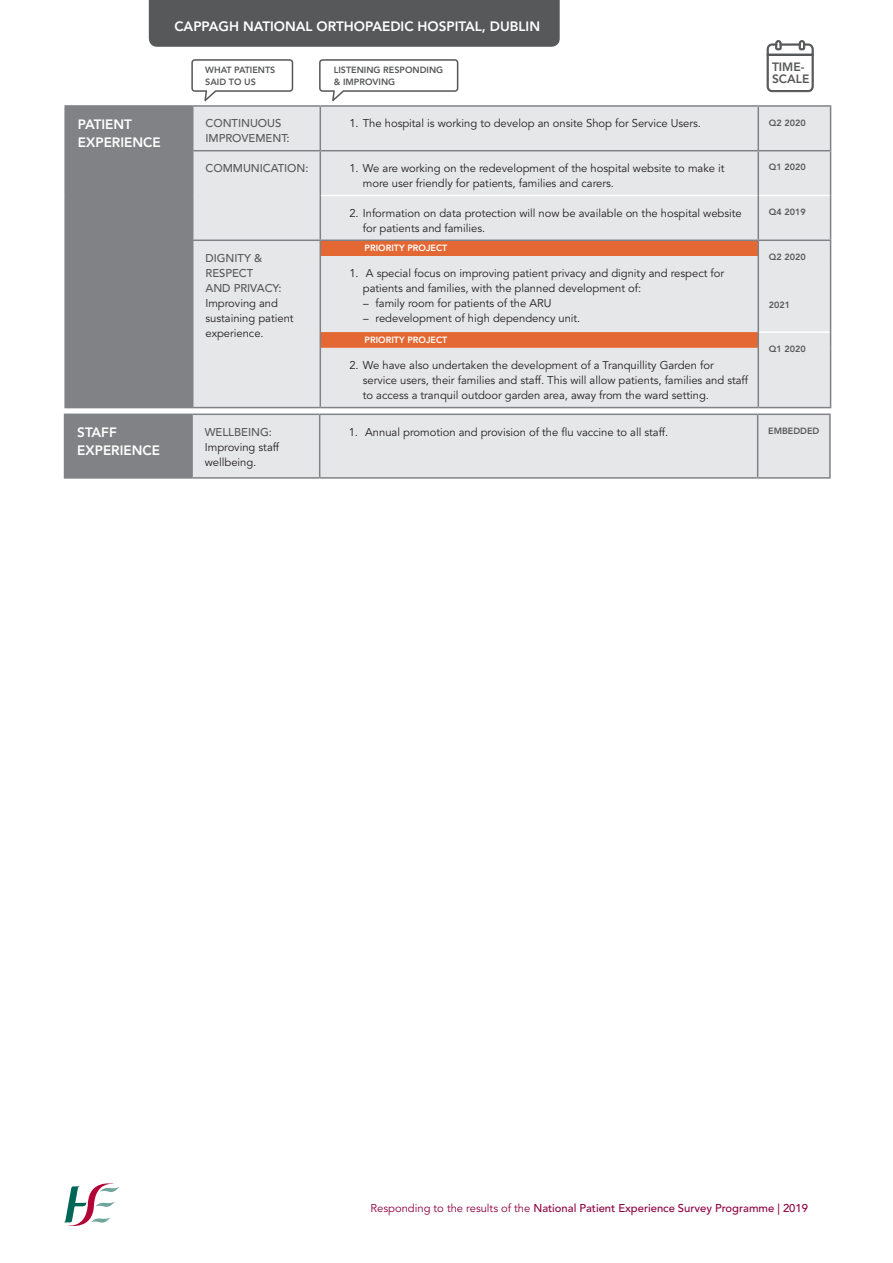
<style>
.page{position:relative;width:893px;height:1263px;background:#fff}
.page>*{position:absolute;margin:0;border:0;box-sizing:border-box;transform-origin:0 0}
.t1{font:800 13.5px/18px "Avenir LT Std";color:#fff}
.t2{font:800 12px/12px "Avenir LT Std";color:#57585a}
.t3{font:11.25px/15px "Avenir LT Std";letter-spacing:-.005em;color:#231f20}
.t4{font:500 11.25px "Avenir LT Std";letter-spacing:-.005em;color:#8d0043}
.t5{font:500 11.25px/15px "Avenir LT Std";letter-spacing:-.005em;color:#57585a}
.t6{font:800 9px/12px "Avenir LT Std";color:#57585a}
.t7{font:800 9px "Avenir LT Std";color:#fff}
.s1{font-weight:400}
</style>
<div class="page">
<svg style="left:191px;top:59px;width:102px;height:42px"></svg>
<svg style="left:319px;top:59px;width:139px;height:42px"></svg>
<svg style="left:767px;top:40px;width:47px;height:52px"></svg>
<svg style="left:64px;top:1183px;width:55px;height:43px"></svg>
<div style="left:65px;top:106px;width:128px;height:302px;background:#808285"></div>
<div style="left:193px;top:107px;width:637px;height:300px;background:#e6e7e9"></div>
<svg style="left:321px;top:241px;width:436px;height:107px;background:#e5c2b4"></svg>
<hr style="left:192px;top:239px;width:128px;height:2px;background:#808285">
<hr style="left:321px;top:195px;width:436px;height:1px;background:#fff">
<hr style="left:759px;top:195px;width:71px;height:1px;background:#fff">
<hr style="left:759px;top:331px;width:71px;height:2px;background:#fff">
<hr style="left:757px;top:107px;width:2px;height:43px;background:#808285">
<hr style="left:757px;top:151px;width:2px;height:44px;background:#808285">
<hr style="left:757px;top:195px;width:2px;height:44px;background:#808285">
<svg style="left:320px;top:241px;width:1px;height:15px"></svg>
<svg style="left:757px;top:241px;width:2px;height:15px"></svg>
<hr style="left:320px;top:256px;width:1px;height:76px;background:#808285">
<hr style="left:757px;top:256px;width:2px;height:76px;background:#808285">
<svg style="left:320px;top:332px;width:1px;height:16px"></svg>
<svg style="left:757px;top:332px;width:2px;height:16px"></svg>
<hr style="left:320px;top:348px;width:1px;height:59px;background:#808285">
<hr style="left:757px;top:348px;width:2px;height:59px;background:#808285">
<hr style="left:64px;top:105px;width:129px;height:2px;background:#808285">
<hr style="left:64px;top:107px;width:2px;height:44px;background:#808285">
<hr style="left:64px;top:151px;width:2px;height:44px;background:#808285">
<hr style="left:64px;top:195px;width:2px;height:45px;background:#808285">
<svg style="left:64px;top:240px;width:1px;height:16px"></svg>
<hr style="left:64px;top:256px;width:2px;height:76px;background:#808285">
<svg style="left:64px;top:332px;width:1px;height:16px"></svg>
<hr style="left:64px;top:348px;width:2px;height:59px;background:#808285">
<hr style="left:64px;top:407px;width:129px;height:1px;background:#808285">
<hr style="left:193px;top:407px;width:127px;height:1px;background:#808285">
<svg style="left:830px;top:241px;width:1px;height:15px"></svg>
<hr style="left:830px;top:256px;width:1px;height:76px;background:#808285">
<svg style="left:830px;top:332px;width:1px;height:16px"></svg>
<hr style="left:830px;top:348px;width:1px;height:59px;background:#808285">
<hr style="left:320px;top:407px;width:438px;height:1px;background:#808285">
<hr style="left:758px;top:407px;width:73px;height:1px;background:#808285">
<hr style="left:320px;top:107px;width:1px;height:43px;background:#808285">
<hr style="left:320px;top:151px;width:1px;height:44px;background:#808285">
<hr style="left:830px;top:151px;width:1px;height:44px;background:#808285">
<hr style="left:320px;top:195px;width:1px;height:44px;background:#808285">
<hr style="left:830px;top:195px;width:1px;height:44px;background:#808285">
<hr style="left:320px;top:239px;width:438px;height:2px;background:#808285">
<hr style="left:758px;top:239px;width:73px;height:2px;background:#808285">
<hr style="left:193px;top:105px;width:127px;height:2px;background:#808285">
<hr style="left:320px;top:105px;width:438px;height:2px;background:#808285">
<hr style="left:758px;top:105px;width:73px;height:2px;background:#808285">
<hr style="left:830px;top:107px;width:1px;height:43px;background:#808285">
<hr style="left:192px;top:150px;width:128px;height:1px;background:#808285">
<hr style="left:320px;top:150px;width:438px;height:1px;background:#808285">
<hr style="left:758px;top:150px;width:73px;height:1px;background:#808285">
<div style="left:65px;top:414px;width:127px;height:64px;background:#808285"></div>
<div style="left:193px;top:415px;width:636px;height:62px;background:#e6e7e9"></div>
<hr style="left:191px;top:415px;width:2px;height:62px;background:#808285">
<hr style="left:319px;top:415px;width:1px;height:62px;background:#808285">
<hr style="left:757px;top:415px;width:1px;height:62px;background:#808285">
<hr style="left:64px;top:414px;width:128px;height:1px;background:#808285">
<hr style="left:64px;top:415px;width:1px;height:62px;background:#808285">
<hr style="left:192px;top:414px;width:128px;height:1px;background:#808285">
<hr style="left:320px;top:414px;width:438px;height:1px;background:#808285">
<hr style="left:758px;top:414px;width:73px;height:1px;background:#808285">
<hr style="left:829px;top:415px;width:2px;height:62px;background:#808285">
<hr style="left:64px;top:477px;width:128px;height:2px;background:#808285">
<hr style="left:192px;top:477px;width:128px;height:2px;background:#808285">
<hr style="left:320px;top:477px;width:438px;height:2px;background:#808285">
<hr style="left:758px;top:477px;width:73px;height:2px;background:#808285">
<div style="left:149px;top:0;width:411px;height:47px;background:#57585a"></div>
<p class="t1" style="left:174px;top:18px;width:367px">CAPPAGH NATIONAL ORTHOPAEDIC HOSPITAL, DUBLIN</p>
<p class="t6" style="left:205px;top:64px;width:72px">WHAT PATIENTS<br>SAID TO US</p>
<p class="t6" style="left:334px;top:64px;width:111px">LISTENING RESPONDING &amp; IMPROVING</p>
<p class="t2" style="left:772px;top:61px;width:39px">TIME-<br>SCALE</p>
<p class="t1" style="left:78px;top:115px;width:84px">PATIENT<br>EXPERIENCE</p>
<p class="t5" style="left:205px;top:116px;width:86px">CONTINUOUS<br>IMPROVEMENT:</p>
<p class="t3" style="left:349px;top:116px;width:353px">1. The hospital is working to develop an onsite Shop for Service Users.</p>
<p class="t6" style="left:769px;top:116px;width:38px">Q2 2020</p>
<p class="t5" style="left:205px;top:161px;width:105px">COMMUNICATION:</p>
<p class="t3" style="left:363px;top:161px;width:363px;text-indent:-13px">1. We are working on the redevelopment of the hospital website to make it more user friendly for patients, families and carers.</p>
<p class="t6" style="left:769px;top:161px;width:38px">Q1 2020</p>
<p class="t3" style="left:363px;top:206px;width:380px;text-indent:-13px">2. Information on data protection will now be available on the hospital website for patients and families.</p>
<p class="t6" style="left:769px;top:206px;width:38px">Q4 2019</p>
<p class="t5" style="left:205px;top:250px;width:78px">DIGNITY &amp;<br>RESPECT<br>AND PRIVACY:</p>
<p class="t3" style="left:205px;top:295px;width:90px">Improving and sustaining patient experience.</p>
<p class="t7" style="left:365px;top:243px;width:84px">PRIORITY PROJECT</p>
<p class="t6" style="left:769px;top:251px;width:38px">Q2 2020</p>
<p class="t3" style="left:363px;top:266px;width:363px;text-indent:-13px">1. A special focus on improving patient privacy and dignity and respect for patients and families, with the planned development of:</p>
<p class="t3" style="left:363px;top:296px;width:190px">– family room for patients of the ARU</p>
<p class="t3" style="left:363px;top:311px;width:219px">– redevelopment of high dependency unit.</p>
<p class="t7" style="left:365px;top:335px;width:84px">PRIORITY PROJECT</p>
<p class="t6" style="left:769px;top:299px;width:23px">2021</p>
<p class="t6" style="left:769px;top:342px;width:38px">Q1 2020</p>
<p class="t1" style="left:77px;top:424px;width:84px">STAFF<br>EXPERIENCE</p>
<p class="t5" style="left:205px;top:424px;width:68px">WELLBEING:</p>
<p class="t3" style="left:205px;top:439px;width:76px">Improving staff wellbeing.</p>
<p class="t3" style="left:363px;top:358px;width:387px;text-indent:-13px">2. We have also undertaken the development of a Tranquillity Garden for service users, their families and staff. This will allow patients, families and staff to access a tranquil outdoor garden area, away from the ward setting.</p>
<p class="t3" style="left:349px;top:424px;width:321px">1. Annual promotion and provision of the flu vaccine to all staff.</p>
<p class="t6" style="left:768px;top:425px;width:53px">EMBEDDED</p>
<p class="t4" style="left:371px;top:1201px;width:439px"><span class="s1">Responding to the results of the</span> National Patient Experience Survey Programme | 2019</p>
</div>
